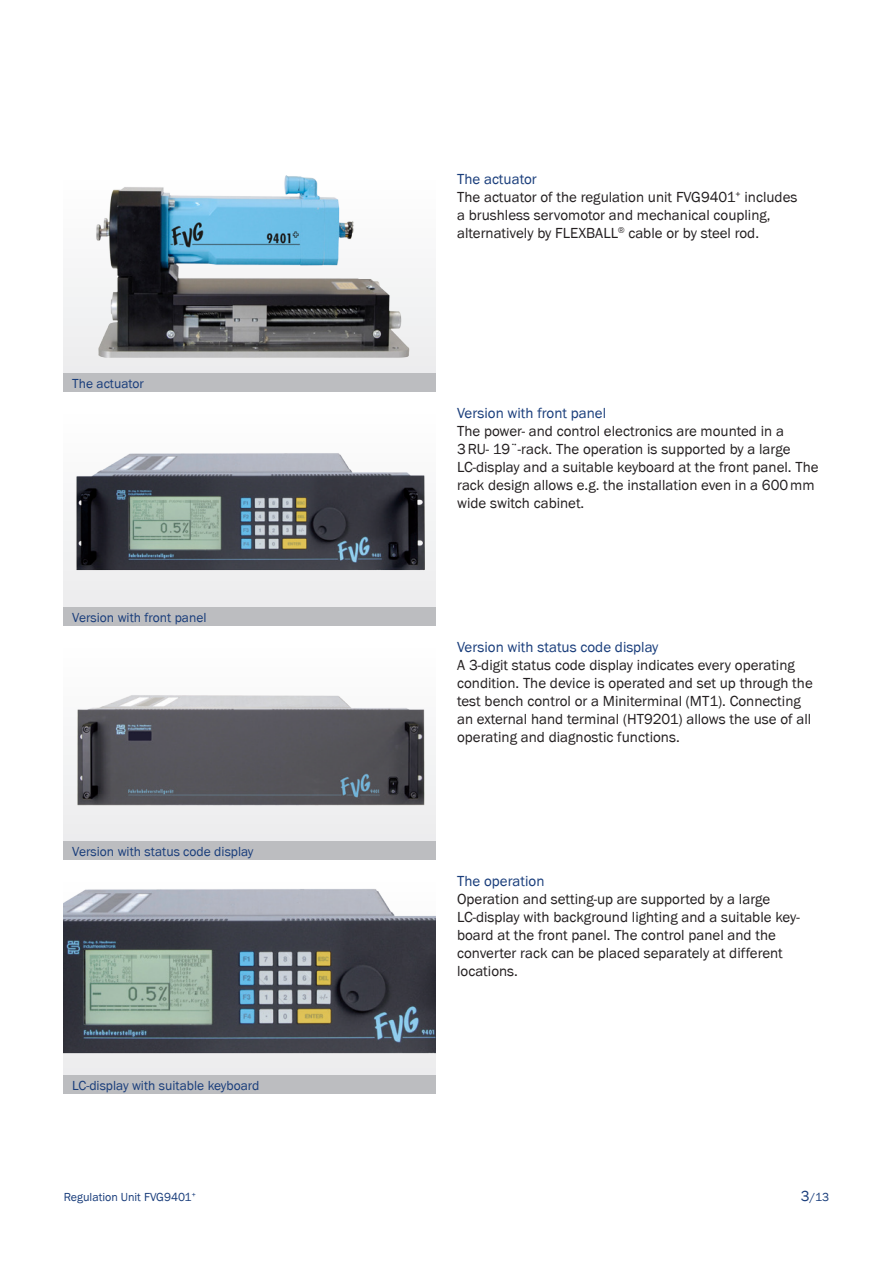
<style>
.page{position:relative;width:893px;height:1263px;background:#fff}
.page>*{position:absolute;margin:0;border:0;box-sizing:border-box;transform-origin:0 0}
.Fließtext{font:15px/18px "Franklin Got Itc TEE";color:#231f20}
.Zwischenüberschrift{font:15px "Franklin Got Itc TEE";color:#193d7b}
.Bildunterschrift{font:13.5px "Franklin Got Itc TEE";color:#193d7b}
.Kapitel{font:12px "Franklin Got Itc TEE";color:#193d7b}
.s1{font-size:15px}
</style>
<div class="page">
<img style="left:65px;top:175px;width:371px;height:198px">
<img style="left:64px;top:453px;width:372px;height:154px">
<img style="left:64px;top:695px;width:372px;height:146px">
<img style="left:64px;top:889px;width:372px;height:186px">
<div style="left:64px;top:373px;width:372px;height:18px;background:#bcbdc0"></div>
<div style="left:64px;top:607px;width:372px;height:18px;background:#bcbdc0"></div>
<div style="left:64px;top:841px;width:372px;height:18px;background:#bcbdc0"></div>
<div style="left:64px;top:1075px;width:372px;height:18px;background:#bcbdc0"></div>
<p class="Bildunterschrift" style="left:72px;top:376px;width:73px">The actuator</p>
<p class="Bildunterschrift" style="left:72px;top:609px;width:136px">Version with front panel</p>
<p class="Bildunterschrift" style="left:72px;top:843px;width:183px">Version with status code display</p>
<p class="Bildunterschrift" style="left:72px;top:1077px;width:189px">LC-display with suitable keyboard</p>
<p class="Zwischenüberschrift" style="left:457px;top:171px;width:81px">The actuator</p>
<p class="Fließtext" style="left:457px;top:188px;width:342px">The actuator of the regulation unit FVG9401<sup>+</sup> includes a brushless servomotor and mechanical coupling, alternatively by FLEXBALL<sup>®</sup> cable or by steel rod.</p>
<p class="Zwischenüberschrift" style="left:457px;top:405px;width:151px">Version with front panel</p>
<p class="Fließtext" style="left:457px;top:422px;width:363px">The power- and control electronics are mounted in a 3RU- 19¨-rack. The operation is supported by a large LC-display and a suitable keyboard at the front panel. The rack design allows e.g. the installation even in a 600mm wide switch cabinet.</p>
<p class="Zwischenüberschrift" style="left:457px;top:639px;width:203px">Version with status code display</p>
<p class="Fließtext" style="left:457px;top:656px;width:357px">A 3-digit status code display indicates every operating condition. The device is operated and set up through the test bench control or a Miniterminal (MT1). Connecting an external hand terminal (HT9201) allows the use of all operating and diagnostic functions.</p>
<p class="Zwischenüberschrift" style="left:457px;top:873px;width:89px">The operation</p>
<p class="Fließtext" style="left:457px;top:890px;width:344px">Operation and setting-up are supported by a large LC-display with background lighting and a suitable key&shy;board at the front panel. The control panel and the converter rack can be placed separately at different locations.</p>
<p class="Kapitel" style="left:64px;top:1190px;width:133px">Regulation Unit FVG9401<sup>+</sup></p>
<p class="Kapitel" style="left:801px;top:1190px;width:30px"><span class="s1">3</span>/13</p>
</div>
